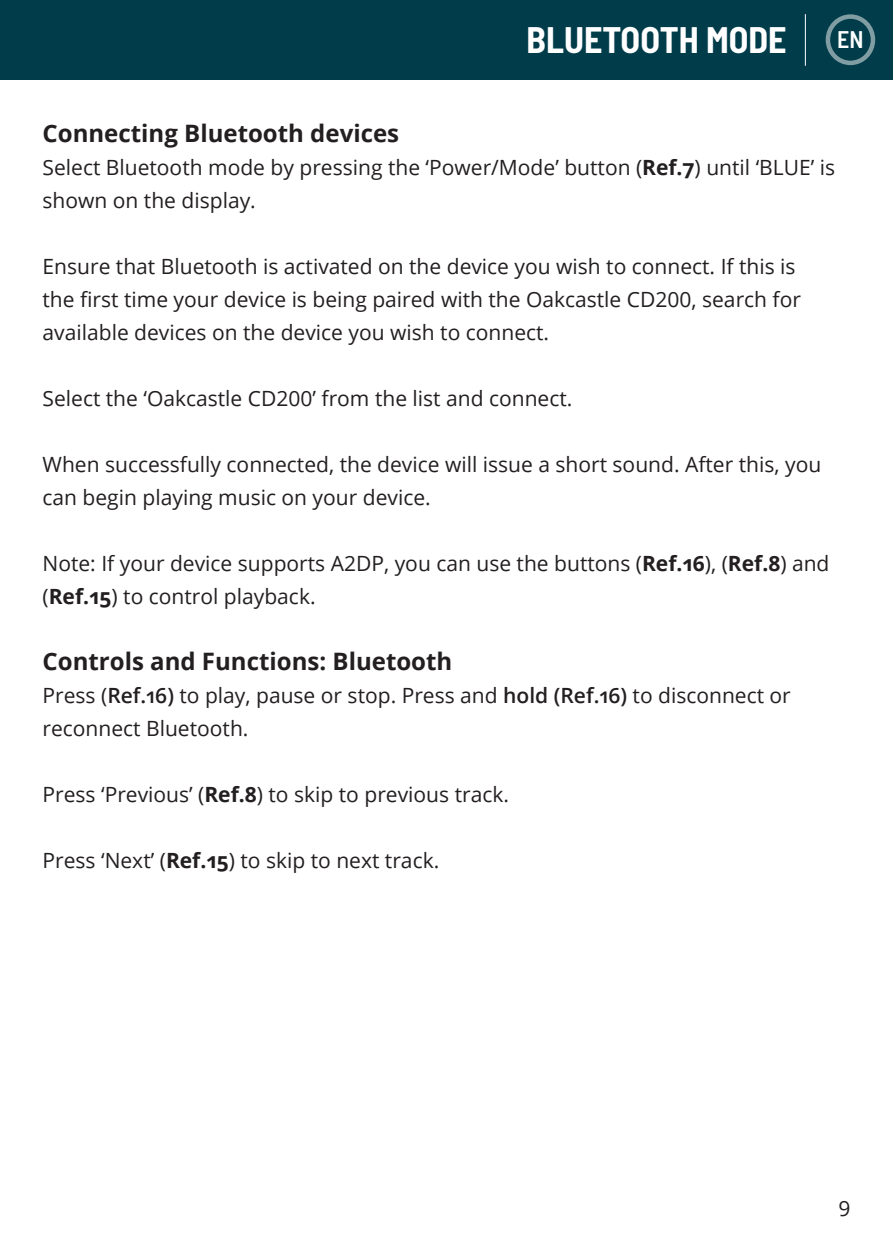
<style>
.page{position:relative;width:893px;height:1259px;background:#fff}
.page>*{position:absolute;margin:0;border:0;box-sizing:border-box;transform-origin:0 0}
.t1{font:700 semi-condensed 36px "Barlow";color:#fff}
.t2{font:700 24px "Open Sans";color:#231f20}
.t3{font:600 semi-condensed 24px "Barlow";color:#fff}
.t4{font:21px/33px "Open Sans";color:#231f20}
.s1{font-weight:700}
.s2{font-weight:600}
</style>
<div class="page">
<div style="left:0;top:0;width:892px;height:80px;background:#003c49"></div>
<hr style="left:804px;top:14px;width:1px;height:52px;background:#fff">
<div style="left:825px;top:14px;width:49px;height:51px;border:5px solid #fff;border-radius:50%"></div>
<h1 class="t1" style="left:526px;top:19px;width:261px">BLUETOOTH MODE</h1>
<p class="t3" style="left:836px;top:26px;width:28px">EN</p>
<p class="t2" style="left:43px;top:123px;width:358px">Connecting Bluetooth devices</p>
<p class="t4" style="left:43px;top:150px;width:793px">Select Bluetooth mode by pressing the ‘Power/Mode’ button (<span class="s1">Ref.7</span>) until ‘BLUE’ is shown on the display.</p>
<p class="t4" style="left:43px;top:252px;width:759px">Ensure that Bluetooth is activated on the device you wish to connect. If this is the first time your device is being paired with the Oakcastle CD200, search for available devices on the device you wish to connect.</p>
<p class="t4" style="left:43px;top:384px;width:531px">Select the ‘Oakcastle CD200’ from the list and connect.</p>
<p class="t4" style="left:43px;top:450px;width:779px">When successfully connected, the device will issue a short sound. After this, you can begin playing music on your device.</p>
<p class="t4" style="left:43px;top:549px;width:788px">Note: If your device supports A2DP, you can use the buttons (<span class="s1">Ref.16</span>), (<span class="s1">Ref.8</span>) and (<span class="s1">Ref.15</span>) to control playback.</p>
<p class="t2" style="left:43px;top:651px;width:411px">Controls and Functions: Bluetooth</p>
<p class="t4" style="left:43px;top:681px;width:749px">Press (<span class="s2">Ref.16)</span> to play, pause or stop. Press and <span class="s2">hold (Ref.16)</span> to disconnect or reconnect Bluetooth.</p>
<p class="t4" style="left:43px;top:780px;width:467px">Press ‘Previous’ (<span class="s1">Ref.8</span>) to skip to previous track.</p>
<p class="t4" style="left:43px;top:846px;width:398px">Press ‘Next’ (<span class="s1">Ref.15</span>) to skip to next track.</p>
<p class="t4" style="left:838px;top:1194px;width:14px">9</p>
</div>
